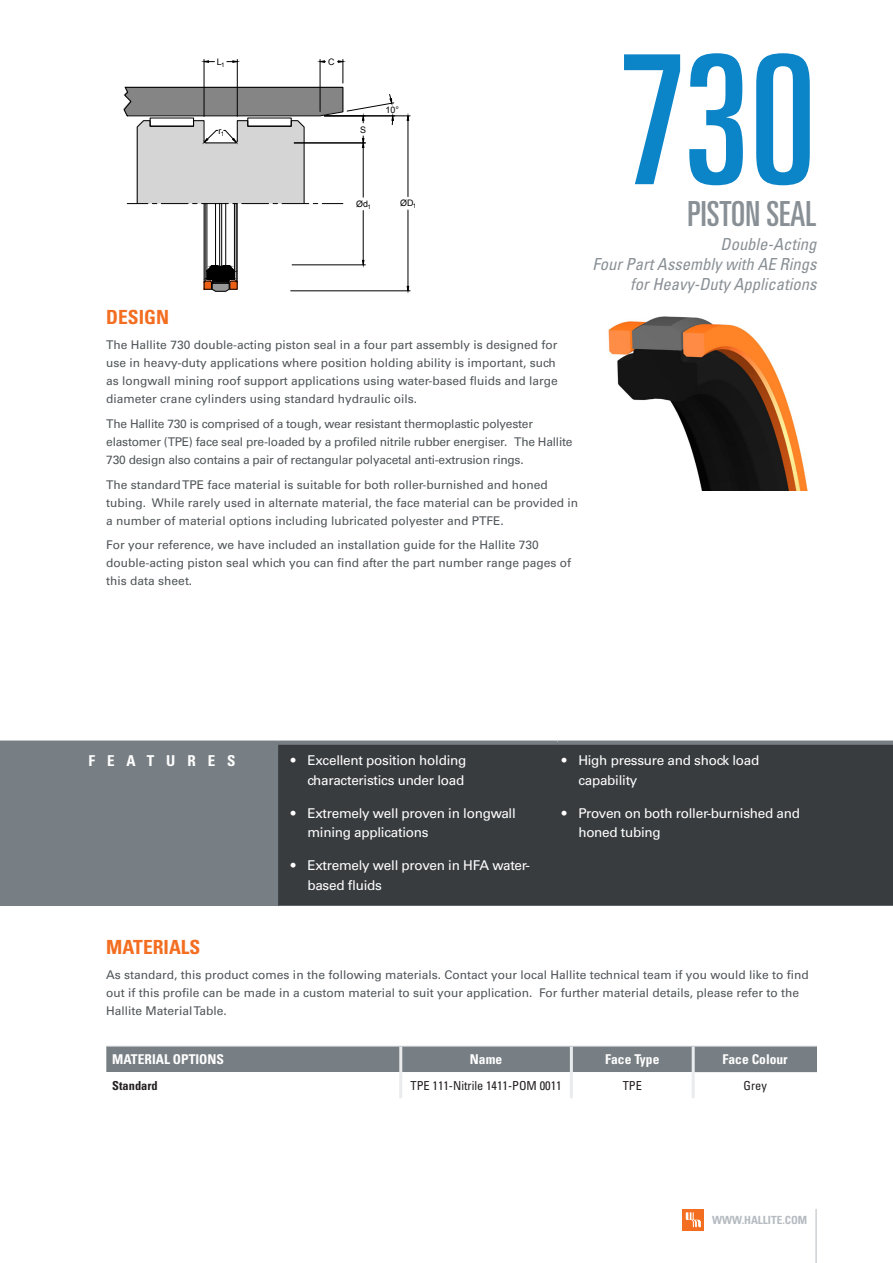
<style>
.page{position:relative;width:893px;height:1263px;background:#fff}
.page>*{position:absolute;margin:0;border:0;box-sizing:border-box;transform-origin:0 0}
.t1{font:ultra-condensed 179.85px "Univers LT Std";color:#0c85c8}
.t2{font:ultra-condensed 34.65px "Univers LT Std";color:#899095}
.t3{font:700 condensed 19.5px "Univers LT Std";color:#f36e21}
.t4{font:italic condensed 16.65px/20px "Univers LT Std";color:#899095;text-align:right}
.t5{font:700 condensed 15px "Univers LT Std";letter-spacing:.8em;color:#fff}
.t6{font:13.5px/19.5px "Univers LT Std";letter-spacing:-.02em;color:#fff}
.t7{font:700 condensed 13.5px "Univers LT Std";color:#fff}
.t8{font:condensed 12.3px "Univers LT Std";color:#231f20}
.t9{font:700 condensed 12.3px "Univers LT Std";color:#231f20}
.t10{font:12px/18px "Univers LT Std";color:#505659}
.t11{font:12px/18px "Univers LT Std";letter-spacing:-.02em;color:#505659}
.t12{font:700 condensed 11.25px "Univers LT Std";color:#b5bbc0}
.t13{font:9px "Arial";color:#000}
</style>
<div class="page">
<img style="left:608px;top:317px;width:200px;height:173px">
<div style="left:0;top:743px;width:278px;height:163px;background:#787f84"></div>
<div style="left:278px;top:745px;width:615px;height:161px;background:#393c3f"></div>
<div style="left:0;top:740px;width:278px;height:5px;background:#787f84"></div>
<div style="left:278px;top:740px;width:279px;height:5px;background:#787f84"></div>
<div style="left:557px;top:740px;width:336px;height:5px;background:#787f84"></div>
<img style="left:123px;top:102px;width:281px;height:190px">
<hr style="left:324px;top:116px;width:86px;height:1px;background:#000">
<hr style="left:291px;top:291px;width:119px;height:1px;background:#000">
<hr style="left:408px;top:120px;width:1px;height:77px;background:#000">
<hr style="left:408px;top:210px;width:1px;height:76px;background:#000">
<svg style="left:406px;top:115px;width:3px;height:6px"></svg>
<svg style="left:406px;top:286px;width:3px;height:6px"></svg>
<hr style="left:292px;top:265px;width:73px;height:1px;background:#000">
<hr style="left:363px;top:211px;width:1px;height:49px;background:#000">
<svg style="left:362px;top:260px;width:3px;height:6px"></svg>
<hr style="left:204px;top:204px;width:1px;height:78px;background:#000">
<svg style="left:203px;top:265px;width:35px;height:27px"></svg>
<hr style="left:205px;top:204px;width:1px;height:77px;background:#000">
<hr style="left:207px;top:204px;width:1px;height:67px;background:#000">
<hr style="left:215px;top:204px;width:1px;height:62px;background:#000">
<hr style="left:219px;top:204px;width:1px;height:62px;background:#000">
<hr style="left:221px;top:204px;width:1px;height:62px;background:#000">
<hr style="left:225px;top:204px;width:1px;height:62px;background:#000">
<hr style="left:234px;top:204px;width:1px;height:67px;background:#000">
<hr style="left:236px;top:204px;width:1px;height:77px;background:#000">
<hr style="left:237px;top:204px;width:1px;height:78px;background:#000">
<svg style="left:124px;top:59px;width:270px;height:145px"></svg>
<hr style="left:816px;top:1209px;width:1px;height:54px;background:#b5bbc0">
<div style="left:682px;top:1209px;width:22px;height:21px;background:#f36e21"></div>
<svg style="left:686px;top:1212px;width:15px;height:15px"></svg>
<svg style="left:106px;top:1046px;width:711px;height:27px;background:#7f858a"></svg>
<hr style="left:693px;top:1045px;width:124px;height:1px;background:#e9ebed">
<hr style="left:399px;top:1046px;width:3px;height:26px;background:#e9ebed">
<hr style="left:399px;top:1072px;width:3px;height:26px;background:#e9ebed">
<hr style="left:692px;top:1046px;width:3px;height:26px;background:#e9ebed">
<hr style="left:106px;top:1045px;width:295px;height:1px;background:#e9ebed">
<hr style="left:401px;top:1045px;width:170px;height:1px;background:#e9ebed">
<hr style="left:571px;top:1045px;width:122px;height:1px;background:#e9ebed">
<hr style="left:570px;top:1046px;width:3px;height:26px;background:#e9ebed">
<hr style="left:570px;top:1072px;width:3px;height:26px;background:#e9ebed">
<hr style="left:692px;top:1072px;width:3px;height:26px;background:#e9ebed">
<p class="t13" style="left:217px;top:56px;width:9px">L<sub>1</sub></p>
<p class="t13" style="left:328px;top:56px;width:8px">C</p>
<p class="t13" style="left:218px;top:125px;width:7px">r<sub>1</sub></p>
<p class="t13" style="left:360px;top:123px;width:7px">S</p>
<p class="t13" style="left:386px;top:104px;width:15px">10°</p>
<p class="t13" style="left:356px;top:198px;width:16px">Ød<sub>1</sub></p>
<p class="t13" style="left:400px;top:197px;width:18px">ØD<sub>1</sub></p>
<h3 class="t3" style="left:106px;top:305px;width:64px">DESIGN</h3>
<p class="t10" style="left:106px;top:336px;width:453px">The Hallite 730 double-acting piston seal in a four part assembly is designed for use in heavy-duty applications where position holding ability is important, such as longwall mining roof support applications using water-based fluids and large diameter crane cylinders using standard hydraulic oils.</p>
<p class="t11" style="left:106px;top:415px;width:468px">The Hallite 730 is comprised of a tough, wear resistant thermoplastic polyester elastomer (TPE) face seal pre-loaded by a profiled nitrile rubber energiser. The Hallite<br>730 design also contains a pair of rectangular polyacetal anti-extrusion rings.</p>
<p class="t10" style="left:106px;top:475px;width:473px">The standard TPE face material is suitable for both roller-burnished and honed tubing. While rarely used in alternate material, the face material can be provided in a number of material options including lubricated polyester and PTFE.</p>
<p class="t10" style="left:106px;top:536px;width:466px">For your reference, we have included an installation guide for the Hallite 730 double-acting piston seal which you can find after the part number range pages of this data sheet.</p>
<h1 class="t1" style="left:619px;top:18px;width:199px">730</h1>
<h2 class="t2" style="left:687px;top:194px;width:130px">PISTON SEAL</h2>
<h3 class="t4" style="left:592px;top:234px;width:225px">Double-Acting<br>Four Part Assembly with AE Rings for Heavy-Duty Applications</h3>
<p class="t5" style="left:88px;top:752px;width:149px">FEATURES</p>
<p class="t6" style="left:291px;top:751px;width:177px;text-align:right">• Excellent position holding characteristics under load</p>
<p class="t6" style="left:307px;top:803px;width:210px;text-indent:-16px">• Extremely well proven in longwall mining applications</p>
<p class="t6" style="left:307px;top:856px;width:224px;text-indent:-16px">• Extremely well proven in HFA water&shy;based fluids</p>
<p class="t6" style="left:578px;top:751px;width:183px;text-indent:-16px">• High pressure and shock load capability</p>
<p class="t6" style="left:578px;top:803px;width:223px;text-indent:-16px">• Proven on both roller-burnished and honed tubing</p>
<h3 class="t3" style="left:106px;top:935px;width:96px">MATERIALS</h3>
<p class="t10" style="left:106px;top:965px;width:704px">As standard, this product comes in the following materials. Contact your local Hallite technical team if you would like to find out if this profile can be made in a custom material to suit your application. For further material details, please refer to the<br>Hallite Material Table.</p>
<p class="t7" style="left:112px;top:1051px;width:113px">MATERIAL OPTIONS</p>
<p class="t7" style="left:470px;top:1051px;width:34px">Name</p>
<p class="t7" style="left:605px;top:1051px;width:56px">Face Type</p>
<p class="t7" style="left:722px;top:1051px;width:67px">Face Colour</p>
<p class="t9" style="left:112px;top:1078px;width:47px">Standard</p>
<p class="t8" style="left:410px;top:1077px;width:153px">TPE 111-Nitrile 1411-POM 0011</p>
<p class="t8" style="left:623px;top:1077px;width:21px">TPE</p>
<p class="t8" style="left:743px;top:1077px;width:25px">Grey</p>
<p class="t12" style="left:712px;top:1213px;width:97px">WWW.HALLITE.COM</p>
</div>
